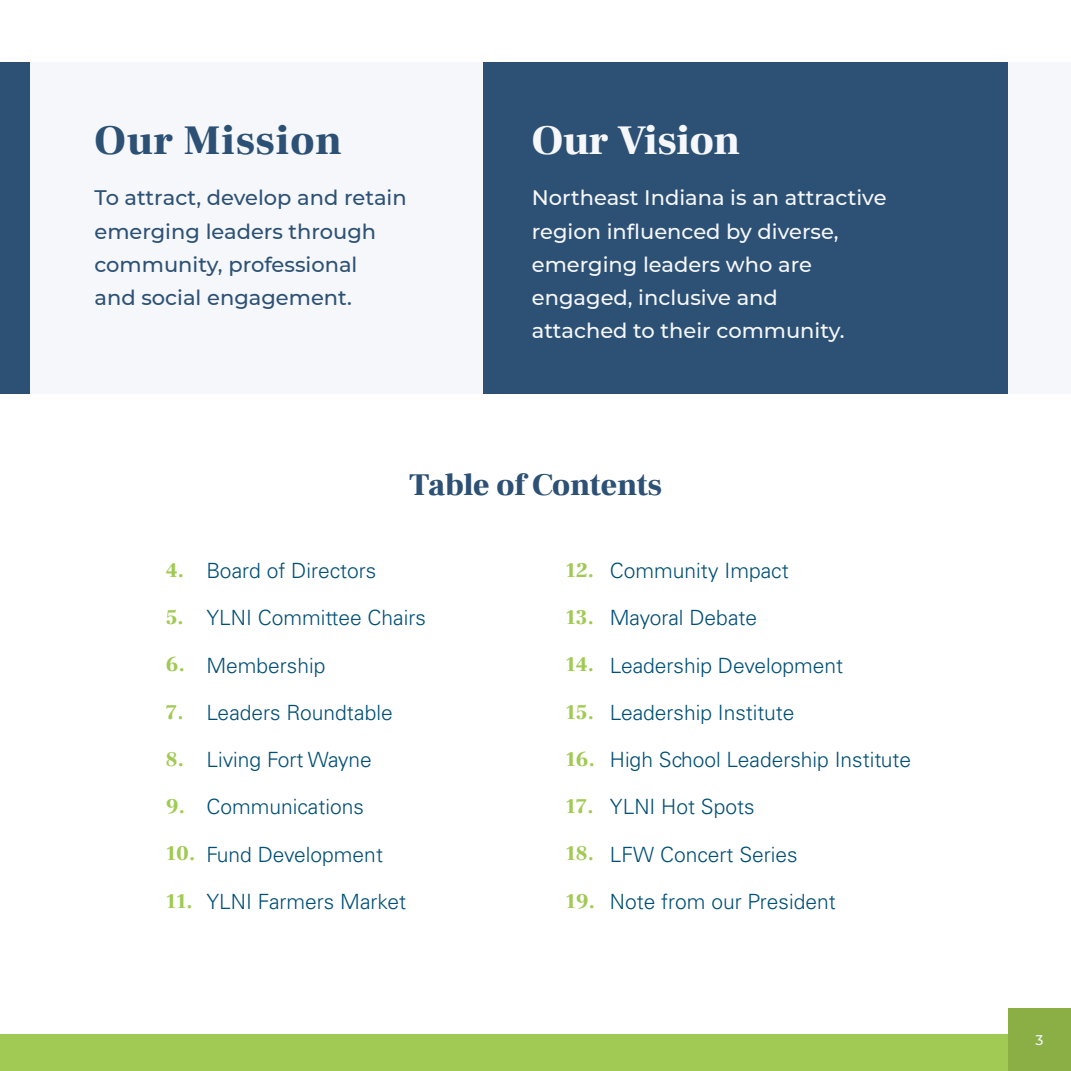
<style>
.page{position:relative;width:1071px;height:1071px;background:#fff}
.page>*{position:absolute;margin:0;border:0;box-sizing:border-box;transform-origin:0 0}
.t1{font:900 42px "Frank Ruhl Libre";letter-spacing:.025em;color:#2d5175}
.t2{font:900 42px "Frank Ruhl Libre";color:#f5f7fa}
.t3{font:900 31.5px "Frank Ruhl Libre";letter-spacing:-.005em;color:#2d5175}
.t4{font:300 21px "Univers LT Std";color:#014f75}
.t5{font:500 21px/33.2px "Montserrat";color:#f5f7fa}
.t6{font:500 21px/33.2px "Montserrat";color:#2d5175}
.t7{font:900 21px "Frank Ruhl Libre";color:#a0ca53}
.t8{font:500 14px "Montserrat";color:#f5f7fa}
</style>
<div class="page">
<div style="left:0;top:1034px;width:1071px;height:37px;background:#a0ca53"></div>
<div style="left:1008px;top:1008px;width:63px;height:63px;background:#8baf45"></div>
<div style="left:0;top:62px;width:1071px;height:332px;background:#2d5175"></div>
<div style="left:30px;top:62px;width:453px;height:332px;background:#f5f7fa"></div>
<div style="left:1008px;top:62px;width:63px;height:332px;background:#f5f7fa"></div>
<h1 class="t1" style="left:94px;top:115px;width:249px">Our Mission</h1>
<h1 class="t2" style="left:532px;top:115px;width:210px">Our Vision</h1>
<p class="t6" style="left:94px;top:180px;width:314px">To attract, develop and retain emerging leaders through community, professional<br>and social engagement.</p>
<p class="t5" style="left:532px;top:180px;width:356px">Northeast Indiana is an attractive region influenced by diverse, emerging leaders who are engaged, inclusive and<br>attached to their community.</p>
<h2 class="t3" style="left:409px;top:466px;width:254px">Table of Contents</h2>
<p class="t7" style="left:166px;top:557px;width:19px">4.</p>
<p class="t7" style="left:166px;top:605px;width:19px">5.</p>
<p class="t7" style="left:166px;top:652px;width:20px">6.</p>
<p class="t7" style="left:166px;top:699px;width:19px">7.</p>
<p class="t7" style="left:166px;top:746px;width:19px">8.</p>
<p class="t7" style="left:166px;top:794px;width:20px">9.</p>
<p class="t7" style="left:166px;top:841px;width:31px">10.</p>
<p class="t7" style="left:166px;top:888px;width:28px">11.</p>
<p class="t4" style="left:206px;top:558px;width:171px">Board of Directors</p>
<p class="t4" style="left:206px;top:605px;width:221px">YLNI Committee Chairs</p>
<p class="t4" style="left:206px;top:653px;width:121px">Membership</p>
<p class="t4" style="left:206px;top:700px;width:188px">Leaders Roundtable</p>
<p class="t4" style="left:206px;top:747px;width:167px">Living Fort Wayne</p>
<p class="t4" style="left:206px;top:794px;width:159px">Communications</p>
<p class="t4" style="left:206px;top:842px;width:178px">Fund Development</p>
<p class="t4" style="left:206px;top:889px;width:201px">YLNI Farmers Market</p>
<p class="t7" style="left:566px;top:557px;width:30px">12.</p>
<p class="t7" style="left:566px;top:605px;width:30px">13.</p>
<p class="t7" style="left:566px;top:652px;width:30px">14.</p>
<p class="t7" style="left:566px;top:699px;width:30px">15.</p>
<p class="t7" style="left:566px;top:746px;width:31px">16.</p>
<p class="t7" style="left:566px;top:794px;width:30px">17.</p>
<p class="t7" style="left:566px;top:841px;width:30px">18.</p>
<p class="t7" style="left:566px;top:888px;width:31px">19.</p>
<p class="t4" style="left:610px;top:558px;width:180px">Community Impact</p>
<p class="t4" style="left:610px;top:605px;width:149px">Mayoral Debate</p>
<p class="t4" style="left:610px;top:653px;width:235px">Leadership Development</p>
<p class="t4" style="left:610px;top:700px;width:186px">Leadership Institute</p>
<p class="t4" style="left:610px;top:747px;width:303px">High School Leadership Institute</p>
<p class="t4" style="left:610px;top:794px;width:146px">YLNI Hot Spots</p>
<p class="t4" style="left:610px;top:842px;width:189px">LFW Concert Series</p>
<p class="t4" style="left:610px;top:889px;width:227px">Note from our President</p>
<p class="t8" style="left:1035px;top:1030px;width:10px">3</p>
</div>
